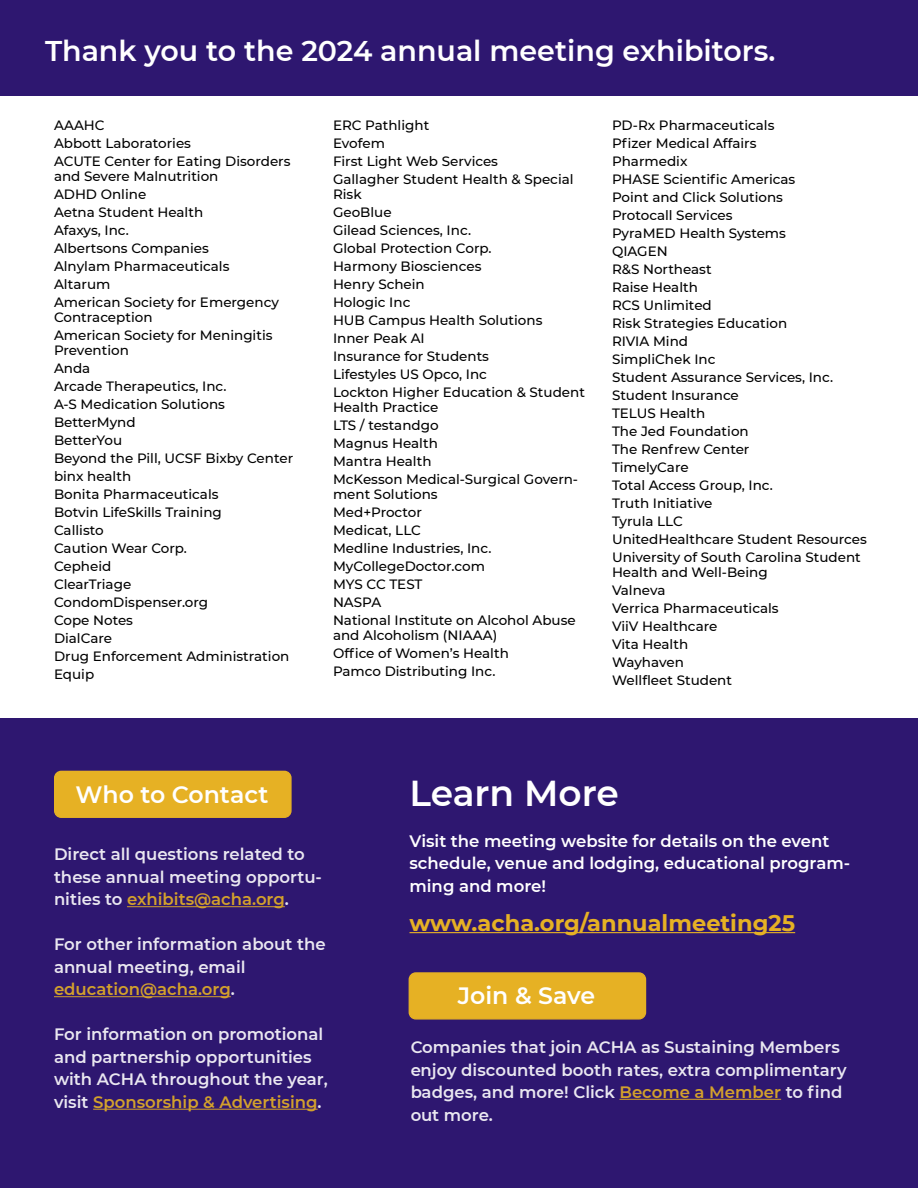
<style>
.page{position:relative;width:918px;height:1188px;background:#fff}
.page>*{position:absolute;margin:0;border:0;box-sizing:border-box;transform-origin:0 0}
.t1{font:600 36px "Montserrat";letter-spacing:-.005em;color:#fff}
.t2{font:600 28.5px "Montserrat";color:#fff}
.t3{font:600 23.7px "Montserrat";color:#fff}
.t4{font:700 22.5px "Montserrat";color:#e6b124}
.t5{font:600 16.5px/22.5px "Montserrat";color:#fff}
.t6{font:500 13.5px/18px "Montserrat";color:#000}
.s1{color:#e6b124}
</style>
<div class="page">
<div style="left:0;top:0;width:918px;height:95px;background:#2e1770"></div>
<div style="left:0;top:718px;width:918px;height:470px;background:#2e1770"></div>
<hr style="left:410px;top:932px;width:385px;height:1px;background:#e6b124">
<hr style="left:127px;top:906px;width:158px;height:1px;background:#e6b124">
<hr style="left:54px;top:996px;width:177px;height:1px;background:#e6b124">
<hr style="left:93px;top:1109px;width:225px;height:1px;background:#e6b124">
<div style="left:55px;top:771px;width:236px;height:46px;background:#e6b124;border-radius:7px"></div>
<div style="left:54px;top:771px;width:238px;height:47px;border:1px solid #e6b124;border-radius:7px"></div>
<div style="left:409px;top:973px;width:237px;height:46px;background:#e6b124;border-radius:7px"></div>
<div style="left:409px;top:972px;width:237px;height:48px;border:1px solid #e6b124;border-radius:7px"></div>
<hr style="left:619px;top:1099px;width:162px;height:1px;background:#e6b124">
<h2 class="t2" style="left:45px;top:31px;width:732px">Thank you to the 2024 annual meeting exhibitors.</h2>
<p class="t6" style="left:54px;top:116px;width:238px">AAAHC<br>Abbott Laboratories<br>ACUTE Center for Eating Disorders</p>
<p class="t6" style="left:54px;top:167px;width:226px">and Severe Malnutrition<br>ADHD Online<br>Aetna Student Health<br>Afaxys, Inc.<br>Albertsons Companies<br>Alnylam Pharmaceuticals<br>Altarum<br>American Society for Emergency</p>
<p class="t6" style="left:54px;top:308px;width:220px">Contraception<br>American Society for Meningitis</p>
<p class="t6" style="left:54px;top:341px;width:241px">Prevention<br>Anda<br>Arcade Therapeutics, Inc.<br>A-S Medication Solutions<br>BetterMynd<br>BetterYou<br>Beyond the Pill, UCSF Bixby Center binx health<br>Bonita Pharmaceuticals<br>Botvin LifeSkills Training<br>Callisto<br>Caution Wear Corp.<br>Cepheid<br>ClearTriage<br>CondomDispenser.org<br>Cope Notes<br>DialCare<br>Drug Enforcement Administration<br>Equip</p>
<p class="t6" style="left:333px;top:116px;width:242px">ERC Pathlight<br>Evofem<br>First Light Web Services<br>Gallagher Student Health &amp; Special</p>
<p class="t6" style="left:333px;top:185px;width:253px">Risk<br>GeoBlue<br>Gilead Sciences, Inc.<br>Global Protection Corp.<br>Harmony Biosciences<br>Henry Schein<br>Hologic Inc<br>HUB Campus Health Solutions<br>Inner Peak AI<br>Insurance for Students<br>Lifestyles US Opco, Inc<br>Lockton Higher Education &amp; Student</p>
<p class="t6" style="left:333px;top:398px;width:247px">Health Practice<br>LTS / testandgo<br>Magnus Health<br>Mantra Health<br>McKesson Medical-Surgical Govern-</p>
<p class="t6" style="left:333px;top:485px;width:244px">ment Solutions<br>Med+Proctor<br>Medicat, LLC<br>Medline Industries, Inc.<br>MyCollegeDoctor.com<br>MYS CC TEST<br>NASPA<br>National Institute on Alcohol Abuse</p>
<p class="t6" style="left:333px;top:625px;width:177px">and Alcoholism (NIAAA)<br>Office of Women’s Health<br>Pamco Distributing Inc.</p>
<p class="t6" style="left:612px;top:115px;width:256px">PD-Rx Pharmaceuticals<br>Pfizer Medical Affairs<br>Pharmedix<br>PHASE Scientific Americas<br>Point and Click Solutions<br>Protocall Services<br>PyraMED Health Systems<br>QIAGEN<br>R&amp;S Northeast<br>Raise Health<br>RCS Unlimited<br>Risk Strategies Education<br>RIVIA Mind<br>SimpliChek Inc<br>Student Assurance Services, Inc.<br>Student Insurance<br>TELUS Health<br>The Jed Foundation<br>The Renfrew Center<br>TimelyCare<br>Total Access Group, Inc.<br>Truth Initiative<br>Tyrula LLC<br>UnitedHealthcare Student Resources<br>University of South Carolina Student</p>
<p class="t6" style="left:612px;top:562px;width:168px">Health and Well-Being<br>Valneva<br>Verrica Pharmaceuticals<br>ViiV Healthcare<br>Vita Health<br>Wayhaven<br>Wellfleet Student</p>
<h3 class="t3" style="left:75px;top:777px;width:194px">Who to Contact</h3>
<p class="t5" style="left:54px;top:843px;width:269px">Direct all questions related to these annual meeting opportu&shy;nities to <span class="s1">exhibits@acha.org</span>.</p>
<p class="t5" style="left:54px;top:933px;width:273px">For other information about the annual meeting, email <span class="s1">education@acha.org</span>.</p>
<p class="t5" style="left:54px;top:1023px;width:275px">For information on promotional and partnership opportunities with ACHA throughout the year, visit <span class="s1">Sponsorship &amp; Advertising</span>.</p>
<h1 class="t1" style="left:410px;top:768px;width:211px">Learn More</h1>
<p class="t5" style="left:410px;top:829px;width:442px">Visit the meeting website for details on the event schedule, venue and lodging, educational program&shy;ming and more!</p>
<h3 class="t4" style="left:410px;top:907px;width:387px">www.acha.org/annualmeeting25</h3>
<h3 class="t3" style="left:458px;top:979px;width:139px">Join &amp; Save</h3>
<p class="t5" style="left:410px;top:1035px;width:438px">Companies that join ACHA as Sustaining Members enjoy discounted booth rates, extra complimentary badges, and more! Click <span class="s1">Become a Member</span> to find out more.</p>
</div>
